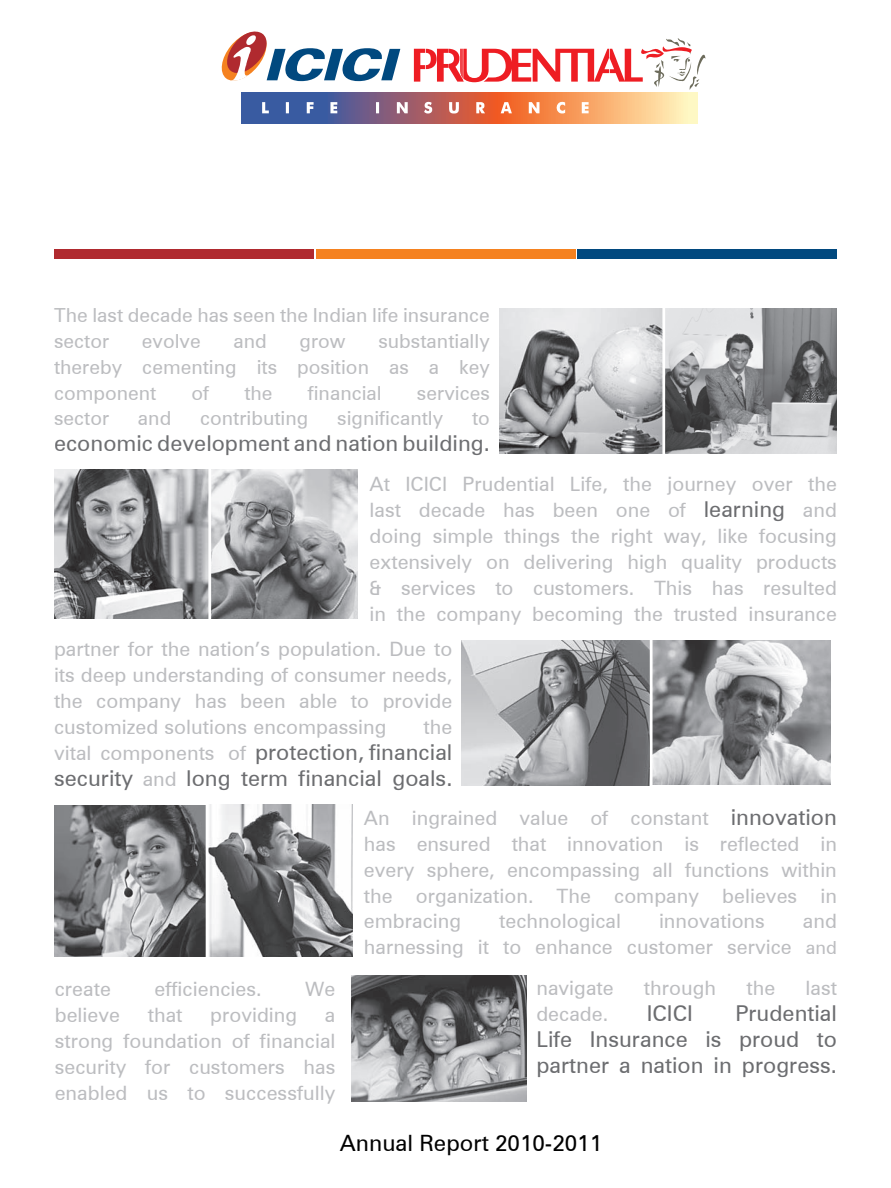
<style>
.page{position:relative;width:891px;height:1188px;background:#fff}
.page>*{position:absolute;margin:0;border:0;box-sizing:border-box;transform-origin:0 0}
.t1{font:22.5px "Zurich BT";color:#000}
.t2{font:21.9px/26px "Zurich BT";color:#6c6d70}
.t3{font:21.9px "Zurich BT";color:#6d6e71}
.t4{font:19.8px/26px "Zurich BT";color:#bcbdc0;text-align:justify}
.t5{font:19.35px/26px "Zurich BT";color:#bcbdc0}
.s1{font-size:21.9px;color:#6c6d70}
.s2{font-size:19.8px;color:#bcbdc0}
.s3{font-size:18px}
</style>
<div class="page">
<div style="left:54px;top:249px;width:260px;height:10px;background:#b02a2f"></div>
<div style="left:577px;top:249px;width:260px;height:10px;background:#01497f"></div>
<div style="left:316px;top:249px;width:259px;height:10px;background:#f58220"></div>
<img style="left:211px;top:470px;width:147px;height:149px">
<svg style="left:54px;top:470px;width:154px;height:149px;background:#8f9092"></svg>
<img style="left:653px;top:641px;width:177px;height:144px">
<img style="left:352px;top:976px;width:175px;height:125px">
<svg style="left:461px;top:641px;width:189px;height:144px;background:#9d9ea0"></svg>
<img style="left:54px;top:805px;width:152px;height:151px">
<svg style="left:208px;top:805px;width:145px;height:151px"></svg>
<img style="left:499px;top:308px;width:163px;height:146px">
<svg style="left:665px;top:308px;width:172px;height:146px;background:#9b9c9e"></svg>
<svg style="left:241px;top:92px;width:457px;height:31px;background:#b8877a"></svg>
<svg style="left:414px;top:38px;width:291px;height:52px"></svg>
<svg style="left:262px;top:102px;width:327px;height:12px;background:#b28487"></svg>
<svg style="left:221px;top:31px;width:179px;height:51px"></svg>
<p class="t5" style="left:54px;top:302px;width:437px">The last decade has seen the Indian life insurance sector</p>
<p class="t5" style="left:54px;top:328px;width:437px;text-align:justify;text-indent:324px">substantially thereby cementing its position as a key component</p>
<p class="t5" style="left:142px;top:328px;width:60px">evolve</p>
<p class="t5" style="left:234px;top:328px;width:35px">and</p>
<p class="t5" style="left:300px;top:328px;width:48px">grow</p>
<p class="t5" style="left:192px;top:380px;width:19px">of</p>
<p class="t5" style="left:244px;top:380px;width:30px">the</p>
<p class="t5" style="left:308px;top:380px;width:75px">financial</p>
<p class="t5" style="left:417px;top:380px;width:75px">services</p>
<p class="t5" style="left:54px;top:405px;width:57px">sector</p>
<p class="t5" style="left:138px;top:405px;width:35px">and</p>
<p class="t5" style="left:200px;top:405px;width:110px">contributing</p>
<p class="t5" style="left:337px;top:405px;width:108px">significantly</p>
<p class="t5" style="left:472px;top:405px;width:19px">to</p>
<p class="t3" style="left:54px;top:430px;width:437px">economic development and nation building.</p>
<p class="t4" style="left:370px;top:471px;width:469px">At ICICI Prudential Life, the journey over the last decade has been one of <span class="s1">learning</span> and doing simple things the right way, like focusing extensively on delivering high quality products &amp; services to customers. This has resulted in the company becoming the trusted insurance</p>
<p class="t4" style="left:54px;top:636px;width:400px">partner for the nation’s population. Due to its deep understanding of consumer needs, the company has been able to provide customized solutions encompassing</p>
<p class="t4" style="left:424px;top:714px;width:30px">the</p>
<p class="t2" style="left:54px;top:739px;width:400px"><span class="s2">vital components of</span> protection, financial security <span class="s2">and</span> long term financial goals.</p>
<p class="t4" style="left:364px;top:804px;width:475px">An ingrained value of constant <span class="s1">innovation </span>has ensured that innovation is reflected in every sphere, encompassing all functions within the organization. The company believes in embracing</p>
<p class="t4" style="left:364px;top:908px;width:475px;text-align:right">and<br>harnessing it to enhance customer service <span class="s3">and</span></p>
<p class="t4" style="left:499px;top:908px;width:123px">technological</p>
<p class="t4" style="left:659px;top:908px;width:108px">innovations</p>
<p class="t4" style="left:55px;top:976px;width:58px">create</p>
<p class="t4" style="left:155px;top:976px;width:109px">efficiencies.</p>
<p class="t4" style="left:305px;top:976px;width:32px">We</p>
<p class="t4" style="left:55px;top:1002px;width:67px">believe</p>
<p class="t4" style="left:148px;top:1002px;width:36px">that</p>
<p class="t4" style="left:210px;top:1002px;width:89px">providing</p>
<p class="t4" style="left:55px;top:1002px;width:282px;text-indent:270px">a strong foundation of financial security for customers has enabled us to successfully</p>
<p class="t4" style="left:536px;top:975px;width:79px">navigate</p>
<p class="t4" style="left:644px;top:975px;width:74px">through</p>
<p class="t4" style="left:746px;top:975px;width:30px">the</p>
<p class="t4" style="left:806px;top:975px;width:33px">last</p>
<p class="t4" style="left:536px;top:1001px;width:73px">decade.</p>
<p class="t2" style="left:647px;top:1000px;width:48px">ICICI</p>
<p class="t2" style="left:536px;top:1000px;width:302px;text-align:justify;text-indent:199px">Prudential Life Insurance is proud to partner a nation in progress.</p>
<p class="t1" style="left:340px;top:1129px;width:264px">Annual Report 2010-2011</p>
</div>
